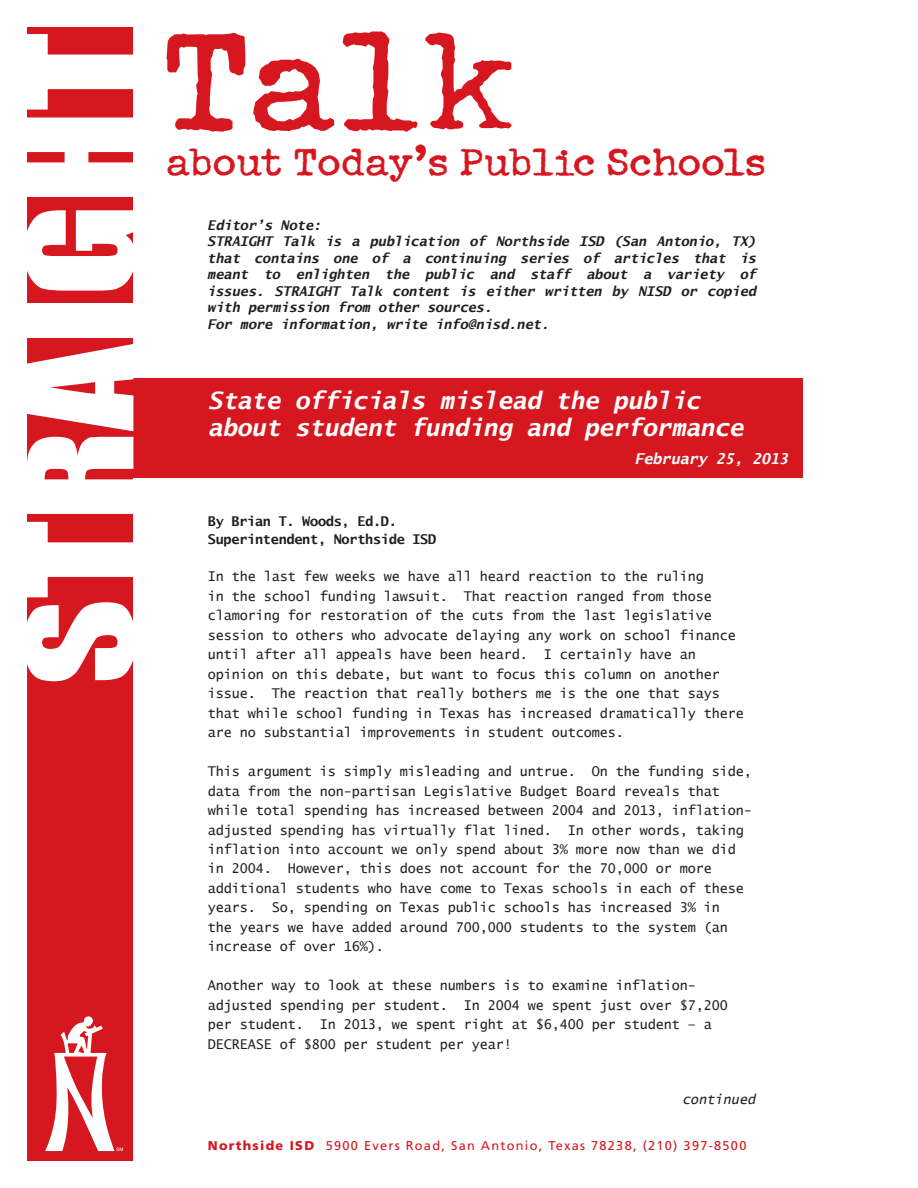
<style>
.page{position:relative;width:918px;height:1188px;background:#fff}
.page>*{position:absolute;margin:0;border:0;box-sizing:border-box;transform-origin:0 0}
.t1{font:160.5px "Schmutz ICG Cleaned";color:#d7171f;scale:1.1 1}
.t2{font:135.6px "Impact";color:#fff;scale:1.24 1}
.t3{font:43.5px "Schmutz ICG Cleaned";color:#d7171f;scale:1.1 1}
.t4{font:italic 700 24px/27px "Lucida Sans Typewriter";color:#fff}
.t5{font:italic 700 15px "Lucida Sans Typewriter";color:#fff}
.t6{font:13.5px/19.5px "Lucida Sans Typewriter";letter-spacing:-.01em;color:#231f20}
.t7{font:italic 700 13.5px/16.5px "Lucida Sans Typewriter";color:#231f20}
.t8{font:700 13.5px/18px "Lucida Sans Typewriter";letter-spacing:-.02em;color:#231f20}
.t9{font:italic 13.5px "Lucida Sans Typewriter";color:#231f20}
.t10{font:12.75px "Frutiger";letter-spacing:.1em;color:#d7171f}
.s1{font-weight:900}
</style>
<div class="page">
<div style="left:132px;top:378px;width:671px;height:99px;background:#d7171f"></div>
<div style="left:27px;top:27px;width:106px;height:1134px;background:#d7171f"></div>
<svg style="left:45px;top:1016px;width:78px;height:135px"></svg>
<h2 class="t2" style="left:-25px;top:685px;width:527px;rotate:-90deg">STRAIGHT</h2>
<h1 class="t1" style="left:160px;top:-11px;width:324px">Talk</h1>
<h3 class="t3" style="left:166px;top:137px;width:546px">about Today’s Public Schools</h3>
<p class="t7" style="left:207px;top:217px;width:550px">Editor’s Note:<br>STRAIGHT Talk is a publication of Northside ISD (San Antonio, TX) that contains one of a continuing series of articles that is meant to enlighten the public and staff about a variety of issues. STRAIGHT Talk content is either written by NISD or copied with permission from other sources.<br>For more information, write info@nisd.net.</p>
<h3 class="t4" style="left:208px;top:387px;width:537px">State officials mislead the public about student funding and performance</h3>
<p class="t5" style="left:635px;top:450px;width:155px">February 25, 2013</p>
<p class="t8" style="left:208px;top:512px;width:230px">By Brian T. Woods, Ed.D.<br>Superintendent, Northside ISD</p>
<p class="t6" style="left:208px;top:566px;width:538px">In the last few weeks we have all heard reaction to the ruling<br>in the school funding lawsuit. That reaction ranged from those clamoring for restoration of the cuts from the last legislative session to others who advocate delaying any work on school finance until after all appeals have been heard. I certainly have an opinion on this debate, but want to focus this column on another issue. The reaction that really bothers me is the one that says that while school funding in Texas has increased dramatically there are no substantial improvements in student outcomes.</p>
<p class="t6" style="left:208px;top:761px;width:546px">This argument is simply misleading and untrue. On the funding side, data from the non-partisan Legislative Budget Board reveals that while total spending has increased between 2004 and 2013, inflation&shy;adjusted spending has virtually flat lined. In other words, taking inflation into account we only spend about 3% more now than we did in 2004. However, this does not account for the 70,000 or more additional students who have come to Texas schools in each of these years. So, spending on Texas public schools has increased 3% in<br>the years we have added around 700,000 students to the system (an increase of over 16%).</p>
<p class="t6" style="left:208px;top:976px;width:522px">Another way to look at these numbers is to examine inflation&shy;adjusted spending per student. In 2004 we spent just over $7,200 per student. In 2013, we spent right at $6,400 per student – a DECREASE of $800 per student per year!</p>
<p class="t9" style="left:682px;top:1092px;width:75px">continued</p>
<p class="t10" style="left:208px;top:1138px;width:540px"><span class="s1">Northside ISD</span> 5900 Evers Road, San Antonio, Texas 78238, (210) 397-8500</p>
</div>
